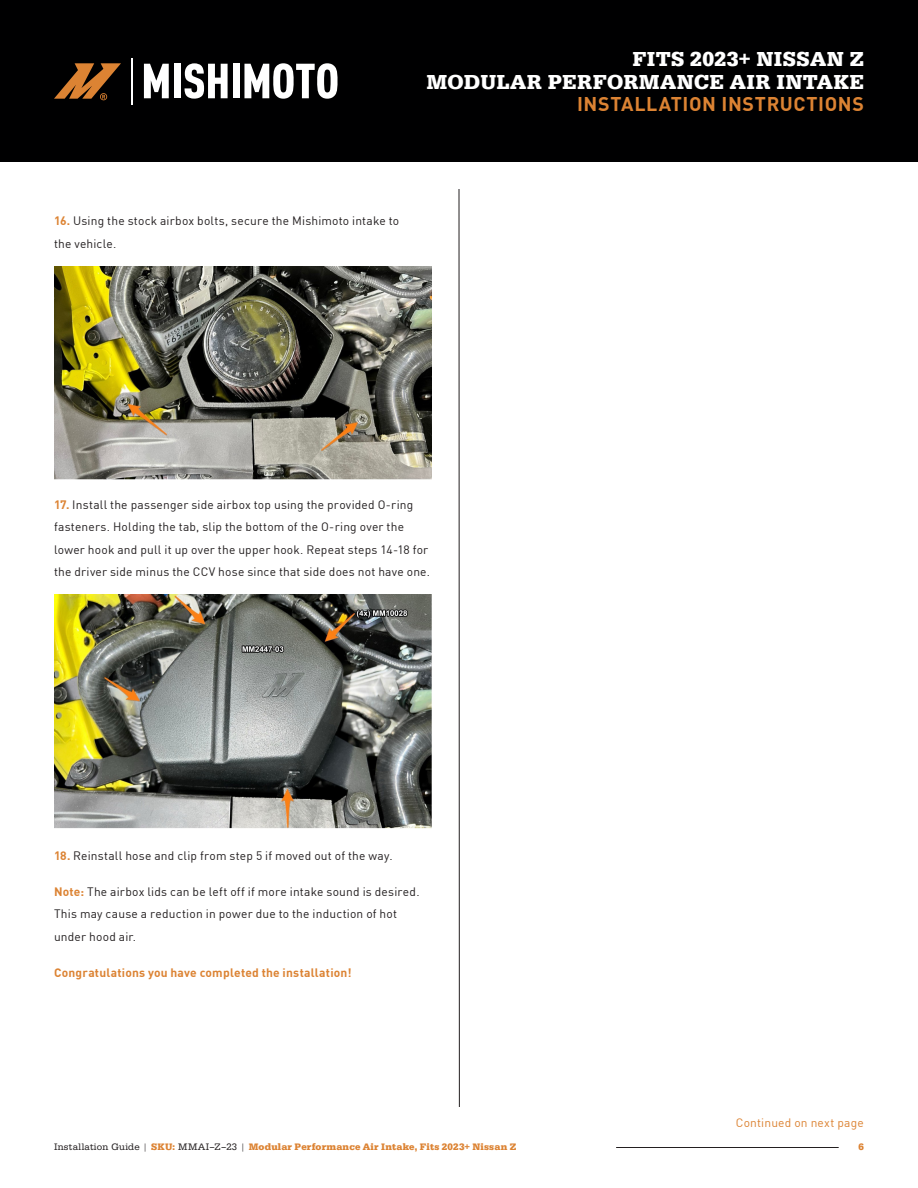
<style>
.page{position:relative;width:918px;height:1188px;background:#fff}
.page>*{position:absolute;margin:0;border:0;box-sizing:border-box;transform-origin:0 0}
.t1{font:700 21px/23.1px "Egyptienne URW";letter-spacing:.015em;color:#fff;text-align:right}
.t2{font:700 19.5px "DINOT";letter-spacing:.03em;color:#dc8333}
.Installation_Guide_Instructions{font:12px/22.5px "DINOT";letter-spacing:.015em;color:#231f20}
.Installation_Guide_Instructions-2{font:700 12px "DINOT";letter-spacing:.02em;color:#dc8333}
.t3{font:12px "DINOT";letter-spacing:.015em;color:#dc8333}
.t4{font:700 9.75px "Egyptienne URW";letter-spacing:.02em;color:#dc8333}
.s1{font-weight:700;color:#dc8333}
.s2{font-weight:400;color:#231f20}
</style>
<div class="page">
<div style="left:0;top:0;width:918px;height:162px;background:#000001"></div>
<svg style="left:144px;top:64px;width:25px;height:34px"></svg>
<div style="left:174px;top:64px;width:7px;height:34px;background:#fff"></div>
<svg style="left:185px;top:63px;width:43px;height:36px"></svg>
<div style="left:233px;top:64px;width:6px;height:34px;background:#fff"></div>
<svg style="left:244px;top:63px;width:94px;height:36px"></svg>
<hr style="left:131px;top:58px;width:2px;height:46px;background:#fff">
<svg style="left:54px;top:63px;width:67px;height:37px"></svg>
<hr style="left:459px;top:189px;width:1px;height:918px;background:#231f20">
<hr style="left:616px;top:1147px;width:223px;height:1px;background:#231f20">
<img style="left:54px;top:267px;width:378px;height:213px">
<img style="left:54px;top:594px;width:378px;height:234px">
<h1 class="t1" style="left:427px;top:48px;width:439px">FITS 2023+ NISSAN Z<br>MODULAR PERFORMANCE AIR INTAKE</h1>
<h2 class="t2" style="left:577px;top:88px;width:288px">INSTALLATION INSTRUCTIONS</h2>
<p class="Installation_Guide_Instructions" style="left:54px;top:209px;width:347px"><span class="s1">16.</span> Using the stock airbox bolts, secure the Mishimoto intake to the vehicle.</p>
<p class="Installation_Guide_Instructions" style="left:54px;top:492px;width:378px"><span class="s1">17.</span> Install the passenger side airbox top using the provided O-ring fasteners. Holding the tab, slip the bottom of the O-ring over the lower hook and pull it up over the upper hook. Repeat steps 14-18 for the driver side minus the CCV hose since that side does not have one.</p>
<p class="Installation_Guide_Instructions" style="left:54px;top:843px;width:340px"><span class="s1">18.</span> Reinstall hose and clip from step 5 if moved out of the way.</p>
<p class="Installation_Guide_Instructions" style="left:54px;top:879px;width:367px"><span class="s1">Note:</span> The airbox lids can be left off if more intake sound is desired.<br>This may cause a reduction in power due to the induction of hot under hood air.</p>
<p class="Installation_Guide_Instructions-2" style="left:54px;top:963px;width:299px">Congratulations you have completed the installation!</p>
<p class="t4" style="left:54px;top:1141px;width:464px"><span class="s2">Installation Guide |</span> SKU: <span class="s2">MMAI–Z–23 |</span> Modular Performance Air Intake, Fits 2023+ Nissan Z</p>
<p class="t3" style="left:736px;top:1113px;width:130px">Continued on next page</p>
<p class="t4" style="left:859px;top:1141px;width:7px">6</p>
</div>
